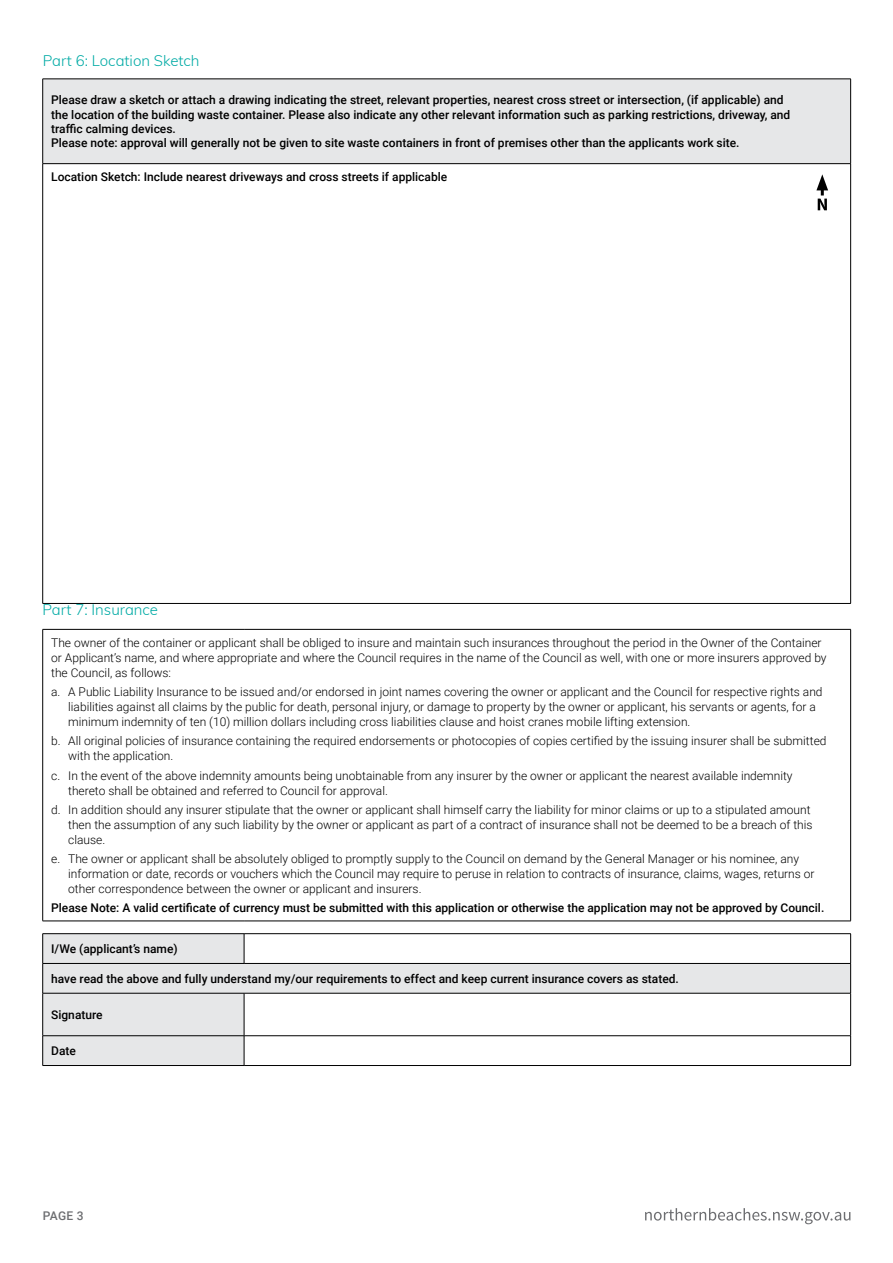
<style>
.page{position:relative;width:893px;height:1263px;background:#fff}
.page>*{position:absolute;margin:0;border:0;box-sizing:border-box;transform-origin:0 0}
.t1{font:300 15px "Muli";color:#00aaa5}
.t2{font:300 12px/15px "Roboto";color:#000}
.t3{font:500 12px/14.4px "Roboto";color:#000}
.t4{font:500 12px "Roboto";color:#6d6e71}
</style>
<div class="page">
<svg style="left:645px;top:1208px;width:205px;height:16px"></svg>
<svg style="left:43px;top:934px;width:807px;height:131px"></svg>
<hr style="left:42px;top:629px;width:1px;height:292px;background:#000">
<hr style="left:850px;top:629px;width:1px;height:292px;background:#000">
<svg style="left:244px;top:934px;width:1px;height:29px"></svg>
<svg style="left:850px;top:934px;width:1px;height:59px"></svg>
<hr style="left:42px;top:993px;width:1px;height:42px;background:#000">
<hr style="left:244px;top:993px;width:1px;height:42px;background:#000">
<hr style="left:850px;top:993px;width:1px;height:42px;background:#000">
<svg style="left:42px;top:1036px;width:1px;height:29px"></svg>
<svg style="left:244px;top:1036px;width:1px;height:29px"></svg>
<svg style="left:850px;top:1036px;width:1px;height:29px"></svg>
<hr style="left:43px;top:629px;width:201px;height:1px;background:#000">
<hr style="left:244px;top:629px;width:607px;height:1px;background:#000">
<hr style="left:43px;top:993px;width:201px;height:1px;background:#000">
<hr style="left:244px;top:993px;width:607px;height:1px;background:#000">
<hr style="left:43px;top:1035px;width:201px;height:1px;background:#000">
<hr style="left:244px;top:1035px;width:607px;height:1px;background:#000">
<hr style="left:43px;top:921px;width:201px;height:1px;background:#000">
<hr style="left:244px;top:921px;width:607px;height:1px;background:#000">
<hr style="left:43px;top:1065px;width:201px;height:1px;background:#000">
<hr style="left:244px;top:1065px;width:607px;height:1px;background:#000">
<hr style="left:43px;top:933px;width:201px;height:1px;background:#000">
<svg style="left:42px;top:934px;width:1px;height:59px"></svg>
<hr style="left:244px;top:933px;width:607px;height:1px;background:#000">
<hr style="left:43px;top:963px;width:201px;height:1px;background:#000">
<hr style="left:244px;top:963px;width:607px;height:1px;background:#000">
<div style="left:43px;top:79px;width:808px;height:85px;background:#e6e7e8"></div>
<hr style="left:42px;top:79px;width:1px;height:84px;background:#000">
<hr style="left:850px;top:79px;width:1px;height:84px;background:#000">
<hr style="left:42px;top:164px;width:1px;height:439px;background:#000">
<hr style="left:850px;top:164px;width:1px;height:439px;background:#000">
<hr style="left:43px;top:79px;width:808px;height:1px;background:#000">
<hr style="left:43px;top:163px;width:808px;height:1px;background:#000">
<hr style="left:43px;top:603px;width:808px;height:1px;background:#000">
<svg style="left:816px;top:174px;width:12px;height:36px"></svg>
<p class="t1" style="left:43px;top:50px;width:158px">Part 6: Location Sketch</p>
<p class="t3" style="left:51px;top:92px;width:741px">Please draw a sketch or attach a drawing indicating the street, relevant properties, nearest cross street or intersection, (if applicable) and the location of the building waste container. Please also indicate any other relevant information such as parking restrictions, driveway, and traffic calming devices.<br>Please note: approval will generally not be given to site waste containers in front of premises other than the applicants work site.</p>
<p class="t3" style="left:51px;top:169px;width:398px">Location Sketch: Include nearest driveways and cross streets if applicable</p>
<p class="t1" style="left:43px;top:598px;width:117px">Part 7: Insurance</p>
<p class="t2" style="left:51px;top:635px;width:777px">The owner of the container or applicant shall be obliged to insure and maintain such insurances throughout the period in the Owner of the Container or Applicant’s name, and where appropriate and where the Council requires in the name of the Council as well, with one or more insurers approved by the Council, as follows:</p>
<p class="t2" style="left:68px;top:684px;width:756px;text-indent:-17px">a. A Public Liability Insurance to be issued and/or endorsed in joint names covering the owner or applicant and the Council for respective rights and liabilities against all claims by the public for death, personal injury, or damage to property by the owner or applicant, his servants or agents, for a minimum indemnity of ten (10) million dollars including cross liabilities clause and hoist cranes mobile lifting extension.</p>
<p class="t2" style="left:68px;top:733px;width:760px;text-indent:-17px">b. All original policies of insurance containing the required endorsements or photocopies of copies certified by the issuing insurer shall be submitted with the application.</p>
<p class="t2" style="left:68px;top:767px;width:726px;text-indent:-17px">c. In the event of the above indemnity amounts being unobtainable from any insurer by the owner or applicant the nearest available indemnity thereto shall be obtained and referred to Council for approval.</p>
<p class="t2" style="left:68px;top:802px;width:746px;text-indent:-17px">d. In addition should any insurer stipulate that the owner or applicant shall himself carry the liability for minor claims or up to a stipulated amount then the assumption of any such liability by the owner or applicant as part of a contract of insurance shall not be deemed to be a breach of this clause.</p>
<p class="t2" style="left:68px;top:851px;width:748px;text-indent:-17px">e. The owner or applicant shall be absolutely obliged to promptly supply to the Council on demand by the General Manager or his nominee, any information or date, records or vouchers which the Council may require to peruse in relation to contracts of insurance, claims, wages, returns or other correspondence between the owner or applicant and insurers.</p>
<p class="t3" style="left:51px;top:900px;width:775px">Please Note: A valid certificate of currency must be submitted with this application or otherwise the application may not be approved by Council.</p>
<p class="t3" style="left:51px;top:941px;width:128px">I/We (applicant’s name)</p>
<p class="t3" style="left:51px;top:971px;width:629px">have read the above and fully understand my/our requirements to effect and keep current insurance covers as stated.</p>
<p class="t3" style="left:51px;top:1007px;width:53px">Signature</p>
<p class="t3" style="left:51px;top:1043px;width:26px">Date</p>
<p class="t4" style="left:43px;top:1208px;width:42px">PAGE 3</p>
</div>
